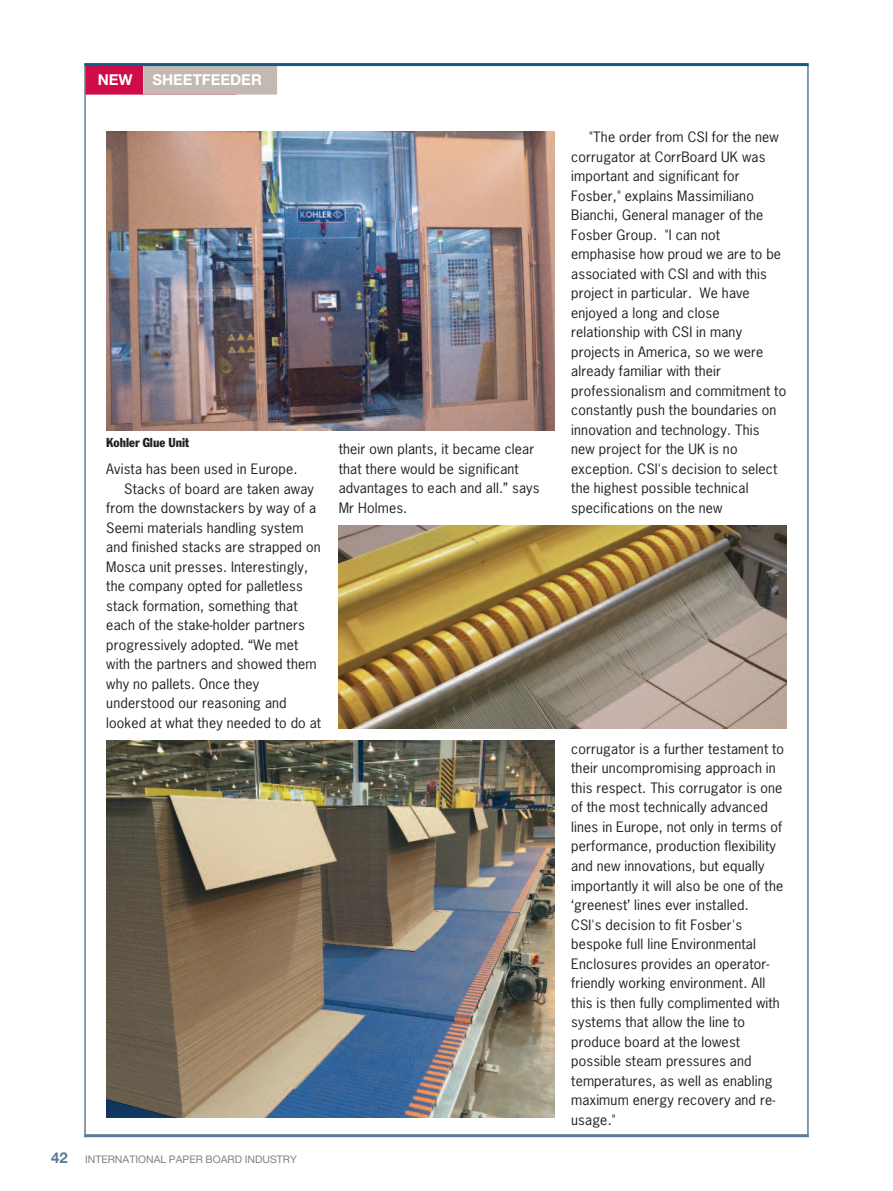
<style>
.page{position:relative;width:893px;height:1191px;background:#fff}
.page>*{position:absolute;margin:0;border:0;box-sizing:border-box;transform-origin:0 0}
.t1{font:700 15px "Helvetica Neue";color:#fff}
.t2{font:13.5px/19.5px "News Gothic";letter-spacing:.01em;color:#231f20;scale:1.04 1}
.t3{font:condensed 12.75px "Franklin Gothic";color:#231f20}
.t4{font:10.5px "Helvetica Neue";color:#808285}
.s1{font-weight:700;font-size:15px;color:#5b7c9b}
</style>
<div class="page">
<div style="left:85px;top:65px;width:151px;height:30px;background:#cd0c48"></div>
<div style="left:144px;top:65px;width:133px;height:30px;background:#c4b9b0"></div>
<hr style="left:84px;top:65px;width:2px;height:1072px;background:#5b7c9b">
<hr style="left:807px;top:65px;width:2px;height:1072px;background:#5b7c9b">
<hr style="left:84px;top:1134px;width:725px;height:3px;background:#5b7c9b">
<hr style="left:84px;top:63px;width:725px;height:3px;background:#135b80">
<img style="left:106px;top:132px;width:448px;height:298px">
<img style="left:106px;top:740px;width:448px;height:378px">
<img style="left:339px;top:525px;width:447px;height:203px">
<p class="t1" style="left:98px;top:71px;width:36px">NEW</p>
<p class="t1" style="left:152px;top:71px;width:111px">SHEETFEEDER</p>
<p class="t3" style="left:106px;top:438px;width:84px">Kohler Glue Unit</p>
<p class="t2" style="left:106px;top:460px;width:185px">Avista has been used in Europe.</p>
<p class="t2" style="left:124px;top:479px;width:184px">Stacks of board are taken away</p>
<p class="t2" style="left:106px;top:499px;width:203px">from the downstackers by way of a</p>
<p class="t2" style="left:106px;top:518px;width:191px">Seemi materials handling system</p>
<p class="t2" style="left:106px;top:538px;width:207px">and finished stacks are strapped on</p>
<p class="t2" style="left:106px;top:557px;width:196px">Mosca unit presses. Interestingly,</p>
<p class="t2" style="left:106px;top:577px;width:191px">the company opted for palletless</p>
<p class="t2" style="left:106px;top:596px;width:185px">stack formation, something that</p>
<p class="t2" style="left:106px;top:616px;width:192px">each of the stake-holder partners</p>
<p class="t2" style="left:106px;top:635px;width:186px">progressively adopted. “We met</p>
<p class="t2" style="left:106px;top:655px;width:204px">with the partners and showed them</p>
<p class="t2" style="left:106px;top:674px;width:148px">why no pallets. Once they</p>
<p class="t2" style="left:106px;top:694px;width:175px">understood our reasoning and</p>
<p class="t2" style="left:106px;top:713px;width:208px">looked at what they needed to do at</p>
<p class="t2" style="left:339px;top:440px;width:195px">their own plants, it became clear that there would be significant advantages to each and all.” says<br>Mr Holmes.</p>
<p class="t4" style="left:51px;top:1153px;width:247px"><span class="s1">42</span> INTERNATIONAL PAPER BOARD INDUSTRY</p>
<p class="t2" style="left:571px;top:128px;width:208px;text-indent:18px">"The order from CSI for the new corrugator at CorrBoard UK was important and significant for<br>Fosber," explains Massimiliano<br>Bianchi, General manager of the<br>Fosber Group. "I can not emphasise how proud we are to be associated with CSI and with this project in particular. We have enjoyed a long and close relationship with CSI in many projects in America, so we were already familiar with their professionalism and commitment to constantly push the boundaries on innovation and technology. This new project for the UK is no exception. CSI's decision to select the highest possible technical specifications on the new</p>
<p class="t2" style="left:571px;top:739px;width:206px">corrugator is a further testament to their uncompromising approach in this respect. This corrugator is one of the most technically advanced lines in Europe, not only in terms of performance, production flexibility and new innovations, but equally importantly it will also be one of the ‘greenest’ lines ever installed.<br>CSI's decision to fit Fosber's bespoke full line Environmental<br>Enclosures provides an operator&shy;friendly working environment. All this is then fully complimented with systems that allow the line to produce board at the lowest possible steam pressures and temperatures, as well as enabling maximum energy recovery and re&shy;usage."</p>
</div>
